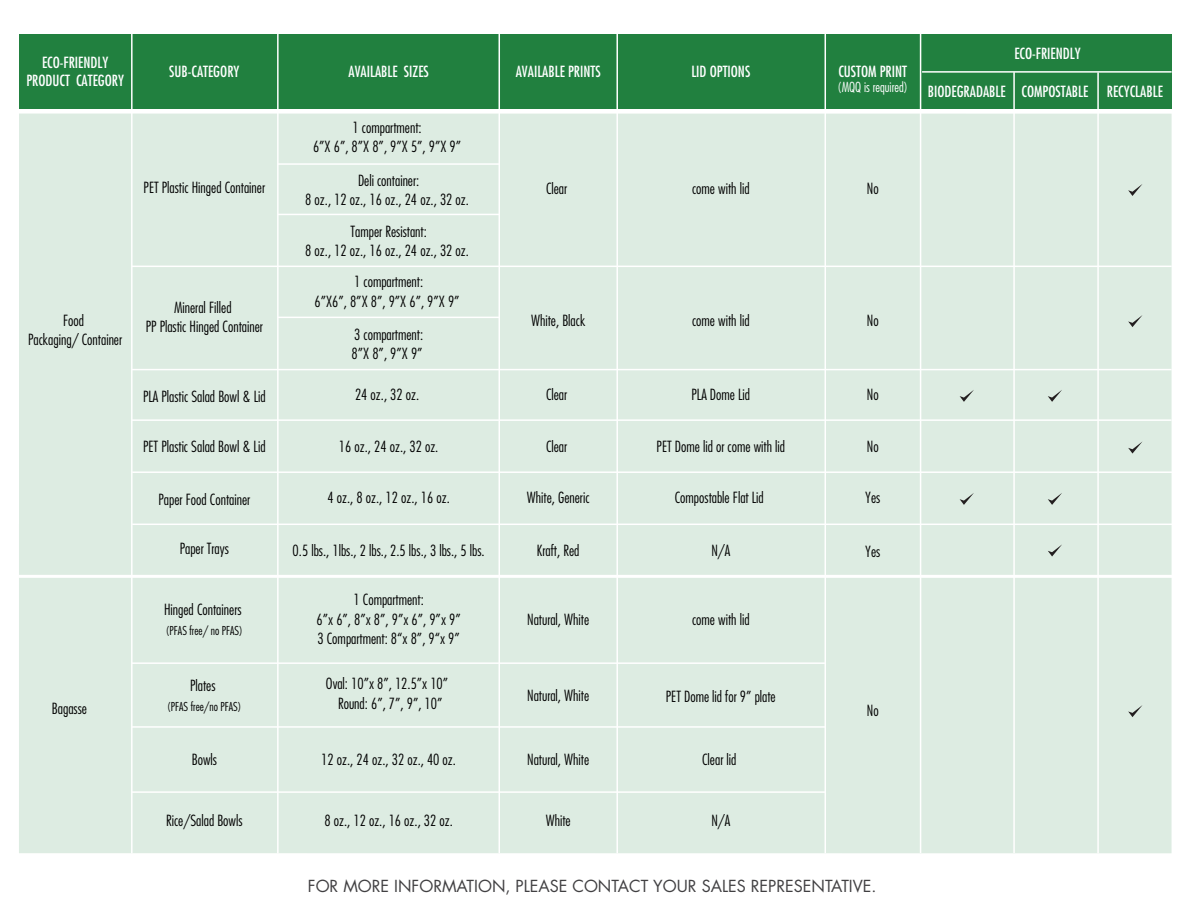
<style>
.page{position:relative;width:1188px;height:918px;background:#fff}
.page>*{position:absolute;margin:0;border:0;box-sizing:border-box;transform-origin:0 0}
.t1{font:16.2px "Futura Std";color:#414042}
.t2{font:300 condensed 15px/19.5px "Futura Std";color:#010101;text-align:center}
.t3{font:condensed 15px/18px "Futura Std";color:#fff;text-align:center}
.t4{font:300 condensed 13.5px "Futura Std";color:#fff}
.t5{font:300 condensed 12px "Futura Std";color:#010101}
</style>
<div class="page">
<div style="left:19px;top:114px;width:1153px;height:739px;background:#ddece2"></div>
<div style="left:19px;top:34px;width:1153px;height:75px;background:#21803f"></div>
<hr style="left:922px;top:71px;width:250px;height:2px;background:#fff">
<hr style="left:278px;top:163px;width:221px;height:2px;background:#fff">
<hr style="left:278px;top:214px;width:221px;height:1px;background:#fff">
<hr style="left:278px;top:317px;width:221px;height:1px;background:#fff">
<hr style="left:132px;top:369px;width:1040px;height:1px;background:#fff">
<hr style="left:132px;top:419px;width:1039px;height:2px;background:#fff">
<hr style="left:132px;top:471px;width:1040px;height:2px;background:#fff">
<hr style="left:132px;top:524px;width:1040px;height:1px;background:#fff">
<hr style="left:19px;top:575px;width:1153px;height:3px;background:#fff">
<hr style="left:132px;top:662px;width:693px;height:2px;background:#fff">
<hr style="left:132px;top:726px;width:693px;height:2px;background:#fff">
<hr style="left:132px;top:791px;width:693px;height:2px;background:#fff">
<hr style="left:132px;top:266px;width:1040px;height:1px;background:#fff">
<hr style="left:1097px;top:72px;width:2px;height:781px;background:#fff">
<hr style="left:1013px;top:72px;width:2px;height:781px;background:#fff">
<hr style="left:920px;top:32px;width:1px;height:821px;background:#fff">
<hr style="left:131px;top:32px;width:2px;height:821px;background:#fff">
<hr style="left:277px;top:32px;width:2px;height:821px;background:#fff">
<hr style="left:499px;top:32px;width:1px;height:821px;background:#fff">
<hr style="left:616px;top:32px;width:2px;height:821px;background:#fff">
<hr style="left:825px;top:32px;width:1px;height:821px;background:#fff">
<svg style="left:1128px;top:184px;width:15px;height:12px"></svg>
<svg style="left:1128px;top:315px;width:15px;height:12px"></svg>
<svg style="left:1128px;top:441px;width:15px;height:13px"></svg>
<svg style="left:1128px;top:705px;width:15px;height:12px"></svg>
<svg style="left:960px;top:390px;width:14px;height:12px"></svg>
<svg style="left:960px;top:493px;width:14px;height:12px"></svg>
<svg style="left:1048px;top:390px;width:14px;height:12px"></svg>
<svg style="left:1048px;top:493px;width:14px;height:12px"></svg>
<svg style="left:1048px;top:544px;width:14px;height:13px"></svg>
<p class="t3" style="left:26px;top:53px;width:99px">ECO-FRIENDLY<br>PRODUCT CATEGORY</p>
<p class="t3" style="left:169px;top:62px;width:72px">SUB-CATEGORY</p>
<p class="t2" style="left:144px;top:178px;width:123px">PET Plastic Hinged Container</p>
<p class="t2" style="left:28px;top:310px;width:96px">Food<br>Packaging/ Container</p>
<p class="t2" style="left:52px;top:699px;width:37px">Bagasse</p>
<p class="t2" style="left:146px;top:297px;width:119px">Mineral Filled<br>PP Plastic Hinged Container</p>
<p class="t2" style="left:143px;top:387px;width:124px">PLA Plastic Salad Bowl &amp; Lid</p>
<p class="t2" style="left:143px;top:437px;width:124px">PET Plastic Salad Bowl &amp; Lid</p>
<p class="t2" style="left:159px;top:490px;width:93px">Paper Food Container</p>
<p class="t2" style="left:180px;top:538px;width:51px">Paper Trays</p>
<p class="t2" style="left:164px;top:600px;width:79px">Hinged Containers</p>
<p class="t5" style="left:166px;top:623px;width:78px">(PFAS free/ no PFAS)</p>
<p class="t2" style="left:190px;top:676px;width:27px">Plates</p>
<p class="t5" style="left:167px;top:699px;width:76px">(PFAS free/no PFAS)</p>
<p class="t2" style="left:192px;top:749px;width:27px">Bowls</p>
<p class="t2" style="left:166px;top:811px;width:78px">Rice/Salad Bowls</p>
<p class="t3" style="left:349px;top:62px;width:82px">AVAILABLE SIZES</p>
<p class="t3" style="left:516px;top:62px;width:86px">AVAILABLE PRINTS</p>
<p class="t3" style="left:691px;top:62px;width:61px">LID OPTIONS</p>
<p class="t3" style="left:838px;top:62px;width:70px">CUSTOM PRINT</p>
<p class="t4" style="left:838px;top:80px;width:72px">(MQQ is required)</p>
<p class="t2" style="left:313px;top:117px;width:150px">1 compartment:<br>6”X 6”, 8”X 8”, 9”X 5”, 9”X 9”</p>
<p class="t2" style="left:305px;top:170px;width:165px">Deli container:<br>8 oz., 12 oz., 16 oz., 24 oz., 32 oz.</p>
<p class="t2" style="left:305px;top:222px;width:165px">Tamper Resistant:<br>8 oz., 12 oz., 16 oz., 24 oz., 32 oz.</p>
<p class="t2" style="left:315px;top:272px;width:147px">1 compartment:<br>6”X6”, 8”X 8”, 9”X 6”, 9”X 9”</p>
<p class="t2" style="left:352px;top:324px;width:73px;text-align:left">3 compartment:<br>8”X 8”, 9”X 9”</p>
<p class="t2" style="left:355px;top:385px;width:66px">24 oz., 32 oz.</p>
<p class="t2" style="left:339px;top:437px;width:101px">16 oz., 24 oz., 32 oz.</p>
<p class="t2" style="left:328px;top:488px;width:124px">4 oz., 8 oz., 12 oz., 16 oz.</p>
<p class="t2" style="left:293px;top:541px;width:194px">0.5 lbs., 1lbs., 2 lbs., 2.5 lbs., 3 lbs., 5 lbs.</p>
<p class="t2" style="left:317px;top:590px;width:146px">1 Compartment:<br>6”x 6”, 8”x 8”, 9”x 6”, 9”x 9”<br>3 Compartment: 8“x 8”, 9“x 9”</p>
<p class="t2" style="left:326px;top:674px;width:124px">Oval: 10”x 8”, 12.5”x 10”<br>Round: 6”, 7”, 9”, 10”</p>
<p class="t2" style="left:546px;top:179px;width:23px">Clear</p>
<p class="t2" style="left:531px;top:310px;width:56px">White, Black</p>
<p class="t2" style="left:546px;top:385px;width:23px">Clear</p>
<p class="t2" style="left:546px;top:437px;width:23px">Clear</p>
<p class="t2" style="left:527px;top:488px;width:64px">White, Generic</p>
<p class="t2" style="left:537px;top:541px;width:44px">Kraft, Red</p>
<p class="t2" style="left:527px;top:609px;width:64px">Natural, White</p>
<p class="t2" style="left:527px;top:685px;width:64px">Natural, White</p>
<p class="t2" style="left:692px;top:179px;width:59px">come with lid</p>
<p class="t2" style="left:692px;top:310px;width:59px">come with lid</p>
<p class="t2" style="left:692px;top:385px;width:60px">PLA Dome Lid</p>
<p class="t2" style="left:657px;top:437px;width:130px">PET Dome lid or come with lid</p>
<p class="t2" style="left:675px;top:488px;width:91px">Compostable Flat Lid</p>
<p class="t2" style="left:711px;top:541px;width:20px">N/A</p>
<p class="t2" style="left:692px;top:609px;width:59px">come with lid</p>
<p class="t2" style="left:666px;top:687px;width:111px">PET Dome lid for 9” plate</p>
<p class="t2" style="left:867px;top:179px;width:13px">No</p>
<p class="t2" style="left:867px;top:310px;width:13px">No</p>
<p class="t2" style="left:867px;top:385px;width:13px">No</p>
<p class="t2" style="left:867px;top:437px;width:13px">No</p>
<p class="t2" style="left:865px;top:488px;width:17px">Yes</p>
<p class="t2" style="left:865px;top:541px;width:17px">Yes</p>
<p class="t2" style="left:867px;top:700px;width:13px">No</p>
<p class="t2" style="left:321px;top:749px;width:136px">12 oz., 24 oz., 32 oz., 40 oz.</p>
<p class="t2" style="left:527px;top:749px;width:64px">Natural, White</p>
<p class="t2" style="left:702px;top:749px;width:36px">Clear lid</p>
<p class="t2" style="left:324px;top:811px;width:130px">8 oz., 12 oz., 16 oz., 32 oz.</p>
<p class="t2" style="left:546px;top:811px;width:27px">White</p>
<p class="t2" style="left:711px;top:811px;width:20px">N/A</p>
<p class="t1" style="left:308px;top:875px;width:570px">FOR MORE INFORMATION, PLEASE CONTACT YOUR SALES REPRESENTATIVE.</p>
<p class="t3" style="left:1014px;top:44px;width:68px">ECO-FRIENDLY</p>
<p class="t3" style="left:1022px;top:83px;width:68px">COMPOSTABLE</p>
<p class="t3" style="left:928px;top:83px;width:79px">BIODEGRADABLE</p>
<p class="t3" style="left:1107px;top:83px;width:58px">RECYCLABLE</p>
</div>
